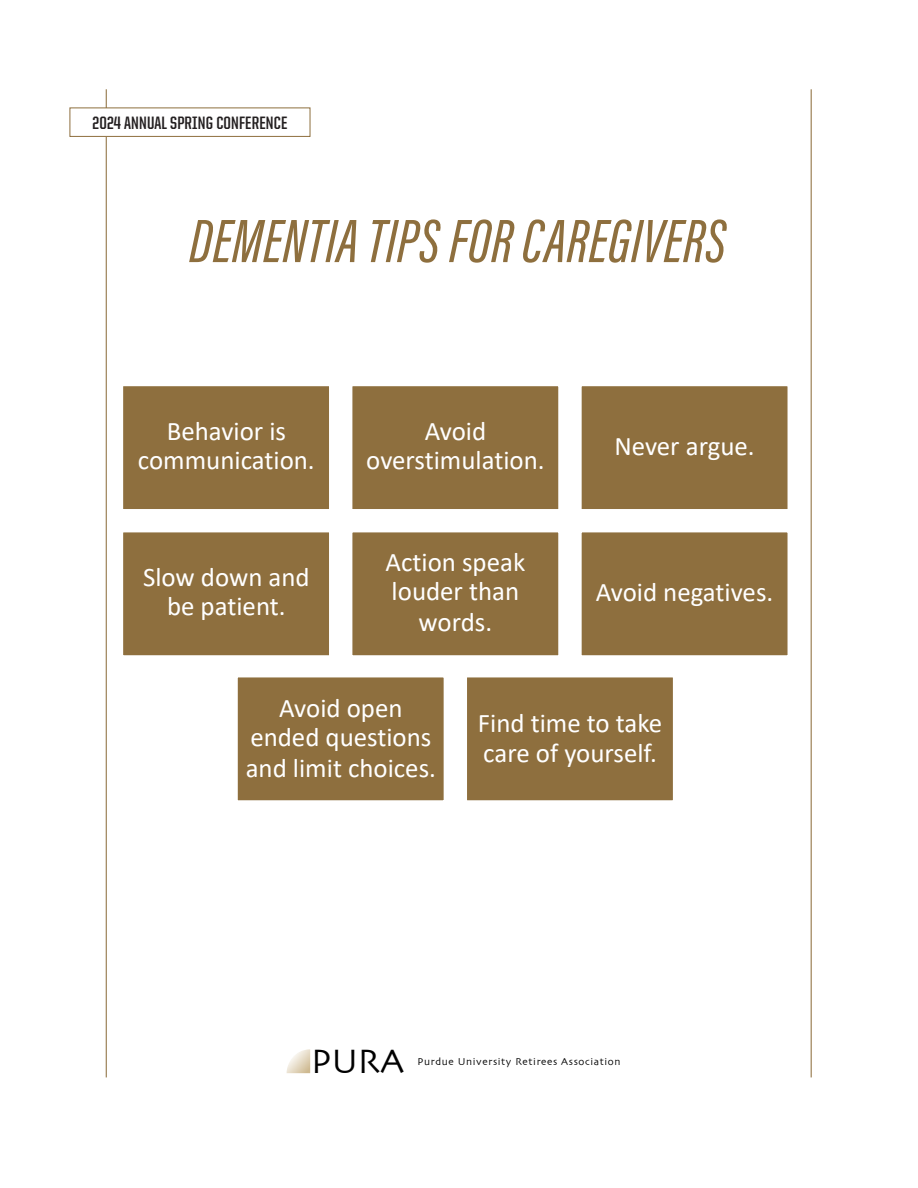
<style>
.page{position:relative;width:918px;height:1188px;background:#fff}
.page>*{position:absolute;margin:0;border:0;box-sizing:border-box;transform-origin:0 0}
.Acumin_Extra_Cond_Center_42{font:italic 500 63px "Acumin Pro Extra Cond";letter-spacing:.01em;color:#8e6f3e}
.t1{font:35.4px "Skia";color:#000}
.t2{font:26.85px/29.2px "Calibri";color:#fff;text-align:center}
.t3{font:700 18px "United Sans Cond";letter-spacing:.01em;color:#231f20}
.t4{font:10.5px "Skia";letter-spacing:.06em;color:#000}
</style>
<div class="page">
<svg style="left:287px;top:1049px;width:23px;height:24px"></svg>
<hr style="left:811px;top:89px;width:1px;height:988px;background:#8e6f3e">
<hr style="left:106px;top:89px;width:1px;height:988px;background:#8e6f3e">
<div style="left:122px;top:385px;width:208px;height:125px;background:#8e6f3e"></div>
<div style="left:121px;top:384px;width:210px;height:127px;border:2px solid #fff"></div>
<div style="left:351px;top:385px;width:208px;height:125px;background:#8e6f3e"></div>
<div style="left:350px;top:384px;width:211px;height:127px;border:2px solid #fff"></div>
<div style="left:580px;top:385px;width:209px;height:125px;background:#8e6f3e"></div>
<div style="left:579px;top:384px;width:211px;height:127px;border:2px solid #fff"></div>
<div style="left:122px;top:531px;width:208px;height:125px;background:#8e6f3e"></div>
<div style="left:121px;top:530px;width:210px;height:128px;border:2px solid #fff"></div>
<div style="left:351px;top:531px;width:208px;height:125px;background:#8e6f3e"></div>
<div style="left:350px;top:530px;width:211px;height:128px;border:2px solid #fff"></div>
<div style="left:580px;top:531px;width:209px;height:125px;background:#8e6f3e"></div>
<div style="left:579px;top:530px;width:211px;height:128px;border:2px solid #fff"></div>
<div style="left:237px;top:676px;width:208px;height:125px;background:#8e6f3e"></div>
<div style="left:235px;top:675px;width:211px;height:128px;border:2px solid #fff"></div>
<div style="left:466px;top:676px;width:208px;height:125px;background:#8e6f3e"></div>
<div style="left:465px;top:675px;width:210px;height:128px;border:2px solid #fff"></div>
<div style="left:70px;top:108px;width:240px;height:28px;background:#fff"></div>
<div style="left:70px;top:108px;width:240px;height:29px;border:1px solid #8e6f3e"></div>
<p class="t3" style="left:93px;top:114px;width:196px">2024 ANNUAL SPRING CONFERENCE</p>
<p class="Acumin_Extra_Cond_Center_42" style="left:189px;top:203px;width:538px">DEMENTIA TIPS FOR CAREGIVERS</p>
<p class="t2" style="left:138px;top:416px;width:178px">Behavior is communication.</p>
<p class="t2" style="left:366px;top:416px;width:180px">Avoid overstimulation.</p>
<p class="t2" style="left:143px;top:562px;width:168px">Slow down and be patient.</p>
<p class="t2" style="left:386px;top:547px;width:141px;line-height:29.8px">Action speak louder than words.</p>
<p class="t2" style="left:614px;top:431px;width:142px">Never argue.</p>
<p class="t2" style="left:596px;top:577px;width:179px">Avoid negatives.</p>
<p class="t2" style="left:246px;top:693px;width:192px;line-height:29.8px">Avoid open ended questions and limit choices.</p>
<p class="t2" style="left:478px;top:708px;width:186px;text-align:left">Find time to take care of yourself.</p>
<h2 class="t1" style="left:311px;top:1040px;width:94px">PURA</h2>
<p class="t4" style="left:418px;top:1056px;width:204px">Purdue University Retirees Association</p>
</div>
